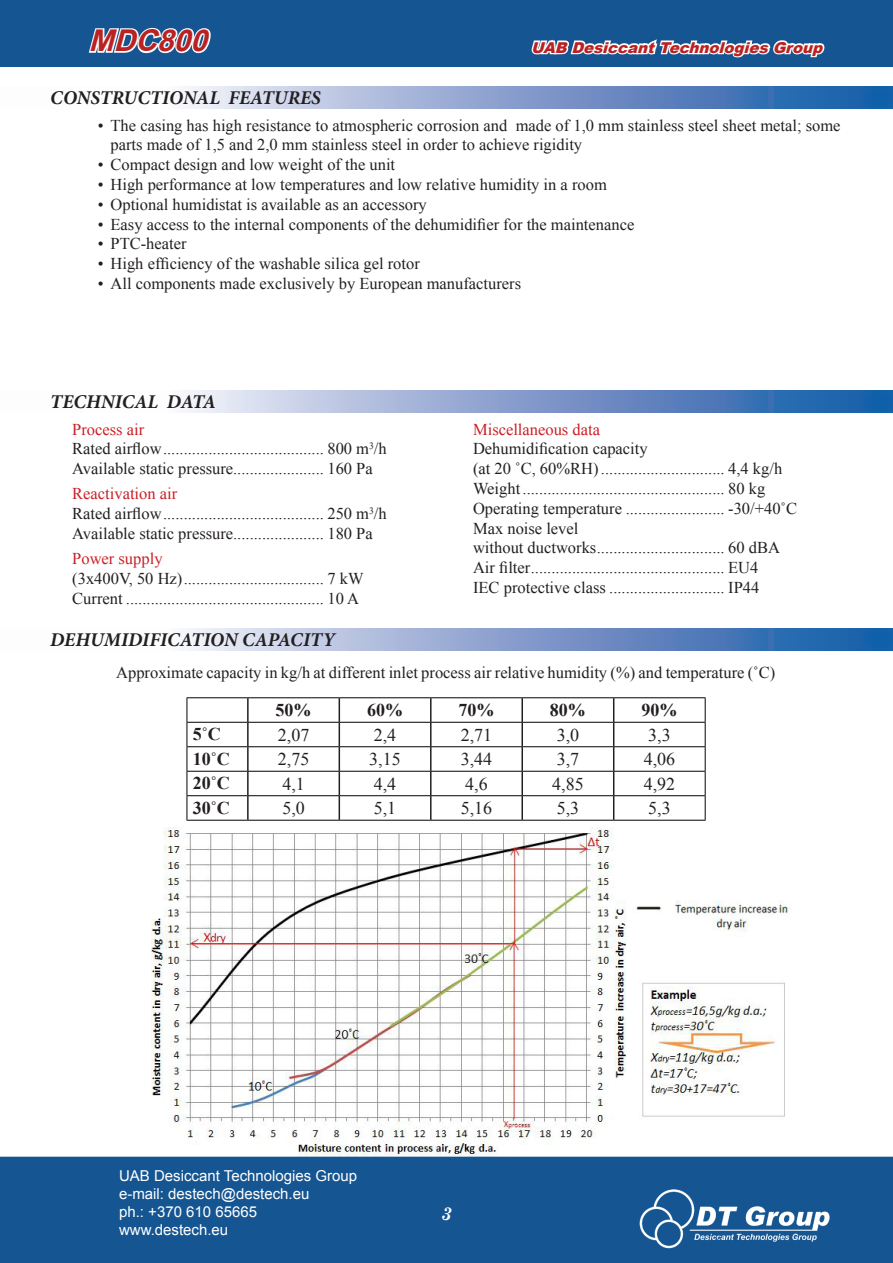
<style>
.page{position:relative;width:893px;height:1263px;background:#fff}
.page>*{position:absolute;margin:0;border:0;box-sizing:border-box;transform-origin:0 0}
.t1{font:italic 700 30px "Arial";color:#ba2222}
.t2{font:italic 700 19.5px "Minion Pro";color:#231f20}
.t3{font:18px "Times New Roman";color:#231f20}
.t4{font:700 18px "Times New Roman";color:#231f20}
.t5{font:italic 700 18px "Century Schoolbook";color:#fff}
.t6{font:16.5px/19.8px "Times New Roman";color:#231f20}
.t7{font:16.5px "Times New Roman";color:#cb1f26}
.t8{font:15px/18px "Arial";color:#fff}
.t9{font:italic 900 15px "Arial";color:#ba2222}
.s1{color:#cb1f26}
</style>
<div class="page">
<svg style="left:185px;top:86px;width:708px;height:22px;background:#809dcc"></svg>
<svg style="left:185px;top:390px;width:708px;height:22px;background:#809dcc"></svg>
<svg style="left:185px;top:628px;width:708px;height:22px;background:#809dcc"></svg>
<hr style="left:247px;top:698px;width:2px;height:24px;background:#231f20">
<hr style="left:430px;top:698px;width:2px;height:24px;background:#231f20">
<hr style="left:521px;top:698px;width:2px;height:24px;background:#231f20">
<hr style="left:247px;top:723px;width:2px;height:23px;background:#231f20">
<hr style="left:430px;top:723px;width:2px;height:23px;background:#231f20">
<hr style="left:521px;top:723px;width:2px;height:23px;background:#231f20">
<hr style="left:247px;top:747px;width:2px;height:24px;background:#231f20">
<hr style="left:430px;top:747px;width:2px;height:24px;background:#231f20">
<hr style="left:521px;top:747px;width:2px;height:24px;background:#231f20">
<hr style="left:247px;top:772px;width:2px;height:23px;background:#231f20">
<hr style="left:430px;top:772px;width:2px;height:23px;background:#231f20">
<hr style="left:521px;top:772px;width:2px;height:23px;background:#231f20">
<hr style="left:247px;top:796px;width:2px;height:24px;background:#231f20">
<svg style="left:339px;top:698px;width:1px;height:122px"></svg>
<hr style="left:430px;top:796px;width:2px;height:24px;background:#231f20">
<hr style="left:521px;top:796px;width:2px;height:24px;background:#231f20">
<svg style="left:613px;top:698px;width:1px;height:122px"></svg>
<hr style="left:187px;top:697px;width:61px;height:1px;background:#000304">
<hr style="left:248px;top:697px;width:91px;height:1px;background:#000304">
<hr style="left:339px;top:697px;width:92px;height:1px;background:#000304">
<hr style="left:431px;top:697px;width:91px;height:1px;background:#000304">
<hr style="left:522px;top:697px;width:92px;height:1px;background:#000304">
<hr style="left:614px;top:697px;width:92px;height:1px;background:#000304">
<hr style="left:187px;top:722px;width:61px;height:1px;background:#000304">
<hr style="left:248px;top:722px;width:91px;height:1px;background:#000304">
<hr style="left:339px;top:722px;width:92px;height:1px;background:#000304">
<hr style="left:431px;top:722px;width:91px;height:1px;background:#000304">
<hr style="left:522px;top:722px;width:92px;height:1px;background:#000304">
<hr style="left:614px;top:722px;width:92px;height:1px;background:#000304">
<hr style="left:187px;top:746px;width:61px;height:1px;background:#000304">
<hr style="left:248px;top:746px;width:91px;height:1px;background:#000304">
<hr style="left:339px;top:746px;width:92px;height:1px;background:#000304">
<hr style="left:431px;top:746px;width:91px;height:1px;background:#000304">
<hr style="left:522px;top:746px;width:92px;height:1px;background:#000304">
<hr style="left:614px;top:746px;width:92px;height:1px;background:#000304">
<hr style="left:187px;top:771px;width:61px;height:1px;background:#000304">
<hr style="left:248px;top:771px;width:91px;height:1px;background:#000304">
<hr style="left:339px;top:771px;width:92px;height:1px;background:#000304">
<hr style="left:431px;top:771px;width:91px;height:1px;background:#000304">
<hr style="left:522px;top:771px;width:92px;height:1px;background:#000304">
<hr style="left:614px;top:771px;width:92px;height:1px;background:#000304">
<hr style="left:187px;top:795px;width:61px;height:1px;background:#000304">
<svg style="left:187px;top:698px;width:1px;height:122px"></svg>
<hr style="left:248px;top:795px;width:91px;height:1px;background:#000304">
<hr style="left:339px;top:795px;width:92px;height:1px;background:#000304">
<hr style="left:431px;top:795px;width:91px;height:1px;background:#000304">
<hr style="left:522px;top:795px;width:92px;height:1px;background:#000304">
<hr style="left:614px;top:795px;width:92px;height:1px;background:#000304">
<svg style="left:705px;top:698px;width:1px;height:122px"></svg>
<hr style="left:187px;top:820px;width:61px;height:1px;background:#000304">
<hr style="left:248px;top:820px;width:91px;height:1px;background:#000304">
<hr style="left:339px;top:820px;width:92px;height:1px;background:#000304">
<hr style="left:431px;top:820px;width:91px;height:1px;background:#000304">
<hr style="left:522px;top:820px;width:92px;height:1px;background:#000304">
<hr style="left:614px;top:820px;width:92px;height:1px;background:#000304">
<img style="left:151px;top:828px;width:640px;height:328px">
<div style="left:0;top:1157px;width:893px;height:106px;background:#155592"></div>
<img style="left:632px;top:1182px;width:197px;height:73px">
<div style="left:0;top:0;width:893px;height:67px;background:#155592"></div>
<svg style="left:87px;top:9px;width:126px;height:47px"></svg>
<svg style="left:529px;top:34px;width:298px;height:26px"></svg>
<h1 class="t1" style="left:89px;top:20px;width:131px">MDC800</h1>
<p class="t9" style="left:531px;top:36px;width:298px">UAB DesiccantTechnologiesGroup</p>
<p class="t2" style="left:50px;top:83px;width:272px">CONSTRUCTIONAL FEATURES</p>
<p class="t6" style="left:111px;top:115px;width:732px;text-indent:-13px">• The casing has high resistance to atmospheric corrosion and made of 1,0 mm stainless steel sheet metal; some parts made of 1,5 and 2,0 mm stainless steel in order to achieve rigidity</p>
<p class="t6" style="left:98px;top:154px;width:299px">• Compact design and low weight of the unit</p>
<p class="t6" style="left:98px;top:174px;width:511px">• High performance at low temperatures and low relative humidity in a room</p>
<p class="t6" style="left:98px;top:194px;width:330px">• Optional humidistat is available as an accessory</p>
<p class="t6" style="left:98px;top:214px;width:538px">• Easy access to the internal components of the dehumidifier for the maintenance</p>
<p class="t6" style="left:98px;top:233px;width:90px">• PTC-heater</p>
<p class="t6" style="left:98px;top:253px;width:324px">• High efficiency of the washable silica gel rotor</p>
<p class="t6" style="left:98px;top:273px;width:425px">• All components made exclusively by European manufacturers</p>
<p class="t2" style="left:50px;top:387px;width:167px">TECHNICAL DATA</p>
<p class="t6" style="left:72px;top:419px;width:316px"><span class="s1">Process air<br></span>Rated airflow....................................... 800 m<sup>3</sup>/h<br>Available static pressure...................... 160 Pa</p>
<p class="t6" style="left:72px;top:483px;width:316px"><span class="s1">Reactivation air<br></span>Rated airflow....................................... 250 m<sup>3</sup>/h<br>Available static pressure...................... 180 Pa</p>
<p class="t7" style="left:72px;top:547px;width:92px">Power supply</p>
<p class="t6" style="left:72px;top:568px;width:293px">(3х400V, 50 Hz).................................. 7 kW<br>Current ................................................ 10 A</p>
<p class="t7" style="left:473px;top:417px;width:128px">Miscellaneous data</p>
<p class="t6" style="left:473px;top:438px;width:326px">Dehumidification capacity<br>(at 20 ˚С, 60%RH).............................. 4,4 kg/h Weight................................................. 80 kg Operating temperature ........................ -30/+40˚С Max noise level<br>without ductworks............................... 60 dBA Air filter............................................... EU4<br>IEC protective class ............................ IP44</p>
<p class="t2" style="left:50px;top:626px;width:286px">DEHUMIDIFICATION CAPACITY</p>
<p class="t6" style="left:116px;top:662px;width:661px">Approximate capacity in kg/h at different inlet process air relative humidity (%) and temperature (˚С)</p>
<p class="t4" style="left:276px;top:697px;width:37px">50%</p>
<p class="t4" style="left:367px;top:697px;width:37px">60%</p>
<p class="t4" style="left:458px;top:697px;width:37px">70%</p>
<p class="t4" style="left:550px;top:697px;width:37px">80%</p>
<p class="t4" style="left:641px;top:697px;width:37px">90%</p>
<p class="t4" style="left:193px;top:721px;width:29px">5˚С</p>
<p class="t3" style="left:278px;top:722px;width:33px">2,07</p>
<p class="t3" style="left:374px;top:722px;width:24px">2,4</p>
<p class="t3" style="left:461px;top:722px;width:33px">2,71</p>
<p class="t3" style="left:557px;top:722px;width:24px">3,0</p>
<p class="t3" style="left:648px;top:722px;width:24px">3,3</p>
<p class="t4" style="left:193px;top:746px;width:38px">10˚С</p>
<p class="t3" style="left:278px;top:746px;width:33px">2,75</p>
<p class="t3" style="left:369px;top:746px;width:33px">3,15</p>
<p class="t3" style="left:461px;top:746px;width:33px">3,44</p>
<p class="t3" style="left:557px;top:746px;width:24px">3,7</p>
<p class="t3" style="left:644px;top:746px;width:33px">4,06</p>
<p class="t4" style="left:193px;top:770px;width:38px">20˚С</p>
<p class="t3" style="left:282px;top:771px;width:24px">4,1</p>
<p class="t3" style="left:374px;top:771px;width:24px">4,4</p>
<p class="t3" style="left:465px;top:771px;width:24px">4,6</p>
<p class="t3" style="left:552px;top:771px;width:33px">4,85</p>
<p class="t3" style="left:644px;top:771px;width:33px">4,92</p>
<p class="t4" style="left:193px;top:795px;width:38px">30˚С</p>
<p class="t3" style="left:282px;top:795px;width:24px">5,0</p>
<p class="t3" style="left:374px;top:795px;width:24px">5,1</p>
<p class="t3" style="left:461px;top:795px;width:33px">5,16</p>
<p class="t3" style="left:557px;top:795px;width:24px">5,3</p>
<p class="t3" style="left:648px;top:795px;width:24px">5,3</p>
<p class="t8" style="left:119px;top:1166px;width:240px">UAB Desiccant Technologies Group e-mail: destech@destech.eu<br>ph.: +370 610 65665 www.destech.eu</p>
<p class="t5" style="left:441px;top:1199px;width:12px">3</p>
</div>
